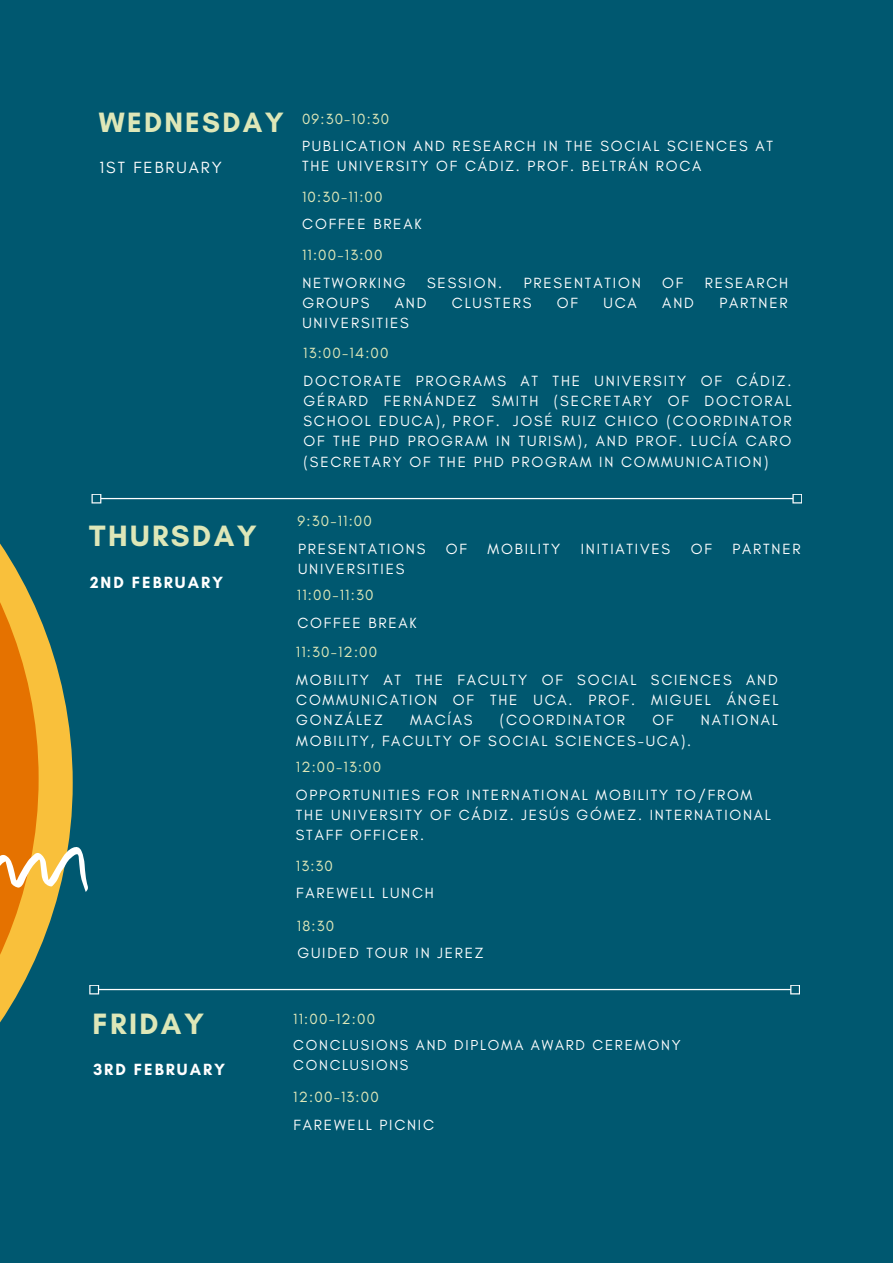
<style>
.page{position:relative;width:893px;height:1264px;background:#fff}
.page>*{position:absolute;margin:0;border:0;box-sizing:border-box;transform-origin:0 0}
.t1{font:700 30px "Glacial Indifference";letter-spacing:.08em;color:#dee7b8}
.t2{font:700 28.5px "Glacial Indifference";letter-spacing:.08em;color:#dee7b8}
.t3{font:700 16.5px "Glacial Indifference";letter-spacing:.12em;color:#fff}
.t4{font:16.5px "Glacial Indifference";letter-spacing:.12em;color:#fff}
.t5{font:15px/20.2px "Glacial Indifference";letter-spacing:.12em;color:#fff;text-align:justify}
.t6{font:15px "Glacial Indifference";letter-spacing:.08em;color:#dee7b8}
.t7{font:14.7px/20.2px "Glacial Indifference";letter-spacing:.12em;color:#fff}
</style>
<div class="page">
<div style="left:0;top:0;width:892px;height:1262px;background:#005870"></div>
<svg style="left:91px;top:494px;width:711px;height:9px"></svg>
<svg style="left:89px;top:985px;width:711px;height:9px"></svg>
<svg style="left:39px;top:616px;width:34px;height:334px;fill:#f9c03b"></svg>
<svg style="left:0;top:543px;width:39px;height:480px"></svg>
<svg style="left:0;top:847px;width:88px;height:51px"></svg>
<h2 class="t2" style="left:99px;top:105px;width:186px">WEDNESDAY</h2>
<p class="t4" style="left:99px;top:157px;width:124px">1ST FEBRUARY</p>
<p class="t6" style="left:302px;top:109px;width:89px">09:30-10:30</p>
<p class="t5" style="left:302px;top:135px;width:472px">PUBLICATION AND RESEARCH IN THE SOCIAL SCIENCES AT<br>THE UNIVERSITY OF CÁDIZ. PROF. BELTRÁN ROCA</p>
<p class="t6" style="left:302px;top:188px;width:82px">10:30-11:00</p>
<p class="t5" style="left:302px;top:214px;width:121px">COFFEE BREAK</p>
<p class="t6" style="left:302px;top:246px;width:82px">11:00-13:00</p>
<p class="t5" style="left:302px;top:272px;width:105px">NETWORKING</p>
<p class="t5" style="left:427px;top:272px;width:77px">SESSION.</p>
<p class="t5" style="left:523px;top:272px;width:118px">PRESENTATION</p>
<p class="t5" style="left:662px;top:272px;width:23px">OF</p>
<p class="t5" style="left:704px;top:272px;width:85px">RESEARCH</p>
<p class="t5" style="left:302px;top:293px;width:68px">GROUPS</p>
<p class="t5" style="left:395px;top:293px;width:33px">AND</p>
<p class="t5" style="left:452px;top:293px;width:81px">CLUSTERS</p>
<p class="t5" style="left:557px;top:293px;width:23px">OF</p>
<p class="t5" style="left:603px;top:293px;width:35px">UCA</p>
<p class="t5" style="left:662px;top:293px;width:33px">AND</p>
<p class="t5" style="left:719px;top:293px;width:70px">PARTNER</p>
<p class="t5" style="left:302px;top:313px;width:108px">UNIVERSITIES</p>
<p class="t6" style="left:303px;top:344px;width:87px">13:00-14:00</p>
<p class="t5" style="left:303px;top:370px;width:489px">DOCTORATE PROGRAMS AT THE UNIVERSITY OF CÁDIZ.<br>GÉRARD FERNÁNDEZ SMITH (SECRETARY OF DOCTORAL SCHOOL EDUCA), PROF. JOSÉ RUIZ CHICO (COORDINATOR OF THE PHD PROGRAM IN TURISM), AND PROF. LUCÍA CARO (SECRETARY OF THE PHD PROGRAM IN COMMUNICATION)</p>
<h1 class="t1" style="left:89px;top:517px;width:169px">THURSDAY</h1>
<p class="t3" style="left:90px;top:572px;width:135px">2ND FEBRUARY</p>
<p class="t6" style="left:297px;top:512px;width:76px">9:30-11:00</p>
<p class="t5" style="left:298px;top:538px;width:129px">PRESENTATIONS</p>
<p class="t5" style="left:446px;top:538px;width:23px">OF</p>
<p class="t5" style="left:487px;top:538px;width:74px">MOBILITY</p>
<p class="t5" style="left:580px;top:538px;width:91px">INITIATIVES</p>
<p class="t5" style="left:690px;top:538px;width:23px">OF</p>
<p class="t5" style="left:732px;top:538px;width:70px">PARTNER</p>
<p class="t5" style="left:298px;top:558px;width:108px">UNIVERSITIES</p>
<p class="t6" style="left:297px;top:586px;width:78px">11:00-11:30</p>
<p class="t5" style="left:297px;top:612px;width:121px">COFFEE BREAK</p>
<p class="t6" style="left:296px;top:643px;width:83px">11:30-12:00</p>
<p class="t5" style="left:296px;top:669px;width:484px">MOBILITY AT THE FACULTY OF SOCIAL SCIENCES AND COMMUNICATION OF THE UCA. PROF. MIGUEL ÁNGEL GONZÁLEZ</p>
<p class="t5" style="left:410px;top:710px;width:64px">MACÍAS</p>
<p class="t5" style="left:499px;top:710px;width:127px">(COORDINATOR</p>
<p class="t5" style="left:652px;top:710px;width:23px">OF</p>
<p class="t5" style="left:700px;top:710px;width:79px">NATIONAL</p>
<p class="t5" style="left:296px;top:730px;width:396px">MOBILITY, FACULTY OF SOCIAL SCIENCES-UCA).</p>
<p class="t6" style="left:296px;top:758px;width:87px">12:00-13:00</p>
<p class="t5" style="left:296px;top:784px;width:476px;text-align:left">OPPORTUNITIES FOR INTERNATIONAL MOBILITY TO/FROM<br>THE UNIVERSITY OF CÁDIZ. JESÚS GÓMEZ. INTERNATIONAL<br>STAFF OFFICER.</p>
<p class="t6" style="left:296px;top:856px;width:39px">13:30</p>
<p class="t5" style="left:296px;top:883px;width:139px">FAREWELL LUNCH</p>
<p class="t6" style="left:297px;top:916px;width:39px">18:30</p>
<p class="t5" style="left:297px;top:942px;width:188px">GUIDED TOUR IN JEREZ</p>
<h1 class="t1" style="left:93px;top:1005px;width:113px">FRIDAY</h1>
<p class="t3" style="left:93px;top:1059px;width:133px">3RD FEBRUARY</p>
<p class="t6" style="left:293px;top:1009px;width:83px">11:00-12:00</p>
<p class="t7" style="left:293px;top:1034px;width:389px">CONCLUSIONS AND DIPLOMA AWARD CEREMONY<br>CONCLUSIONS</p>
<p class="t6" style="left:293px;top:1087px;width:87px">12:00-13:00</p>
<p class="t5" style="left:293px;top:1114px;width:142px">FAREWELL PICNIC</p>
</div>
